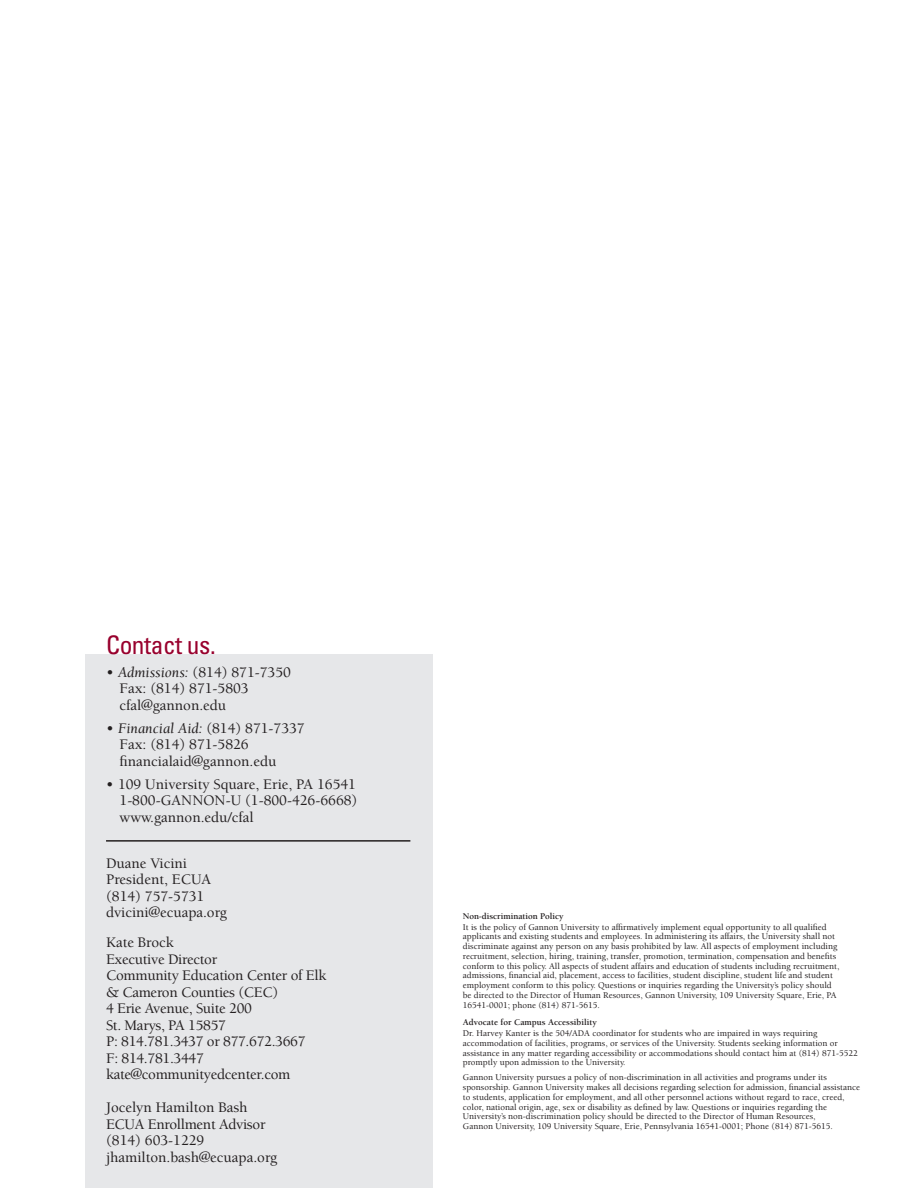
<style>
.page{position:relative;width:918px;height:1188px;background:#fff}
.page>*{position:absolute;margin:0;border:0;box-sizing:border-box;transform-origin:0 0}
.Visit_Head{font:condensed 25.5px "Univers LT Std";letter-spacing:-.02em;color:#98012d}
.Visit_Bullets{font:500 15px/16.5px "Berkeley Std";color:#231f20}
.Visit_Bullets-2{font:500 15px "Berkeley Std";letter-spacing:-.02em;color:#231f20}
.policy_text{font:500 9px/9.8px "Berkeley Std";color:#231f20}
.policy_head{font:700 9px "Berkeley Std";color:#231f20}
.s1{font-weight:400;font-style:italic}
</style>
<div class="page">
<div style="left:85px;top:654px;width:348px;height:534px;background:#e6e7e9"></div>
<hr style="left:106px;top:840px;width:304px;height:2px;background:#231f20">
<p class="Visit_Head" style="left:106px;top:628px;width:111px">Contact us.</p>
<p class="Visit_Bullets" style="left:120px;top:664px;width:173px;text-indent:-14px"><span class="s1">• Admissions:</span> (814) 871-7350<br>Fax: (814) 871-5803 cfal@gannon.edu</p>
<p class="Visit_Bullets" style="left:120px;top:720px;width:187px;text-indent:-14px"><span class="s1">• Financial Aid:</span> (814) 871-7337<br>Fax: (814) 871-5826 financialaid@gannon.edu</p>
<p class="Visit_Bullets" style="left:120px;top:776px;width:239px;text-align:justify;text-indent:-14px">• 109 University Square, Erie, PA 16541<br>1-800-GANNON-U (1-800-426-6668) www.gannon.edu/cfal</p>
<p class="Visit_Bullets" style="left:106px;top:855px;width:83px">Duane Vicini</p>
<p class="Visit_Bullets" style="left:106px;top:872px;width:107px">President, ECUA</p>
<p class="Visit_Bullets" style="left:106px;top:888px;width:100px">(814) 757-5731</p>
<p class="Visit_Bullets" style="left:106px;top:905px;width:122px">dvicini@ecuapa.org</p>
<p class="Visit_Bullets" style="left:106px;top:935px;width:69px">Kate Brock</p>
<p class="Visit_Bullets-2" style="left:106px;top:951px;width:113px">Executive Director</p>
<p class="Visit_Bullets-2" style="left:106px;top:968px;width:222px">Community Education Center of Elk</p>
<p class="Visit_Bullets-2" style="left:106px;top:984px;width:174px">&amp; Cameron Counties (CEC)</p>
<p class="Visit_Bullets-2" style="left:106px;top:1001px;width:147px">4 Erie Avenue, Suite 200</p>
<p class="Visit_Bullets-2" style="left:106px;top:1017px;width:121px">St. Marys, PA 15857</p>
<p class="Visit_Bullets-2" style="left:106px;top:1034px;width:201px">P: 814.781.3437 or 877.672.3667</p>
<p class="Visit_Bullets-2" style="left:106px;top:1050px;width:99px">F: 814.781.3447</p>
<p class="Visit_Bullets-2" style="left:106px;top:1067px;width:186px">kate@communityedcenter.com</p>
<p class="Visit_Bullets" style="left:106px;top:1100px;width:143px">Jocelyn Hamilton Bash</p>
<p class="Visit_Bullets-2" style="left:106px;top:1116px;width:161px">ECUA Enrollment Advisor</p>
<p class="Visit_Bullets" style="left:106px;top:1133px;width:100px">(814) 603-1229</p>
<p class="Visit_Bullets" style="left:106px;top:1149px;width:173px">jhamilton.bash@ecuapa.org</p>
<p class="policy_head" style="left:463px;top:911px;width:102px">Non-discrimination Policy</p>
<p class="policy_text" style="left:463px;top:922px;width:378px">It is the policy of Gannon University to affirmatively implement equal opportunity to all qualified applicants and existing students and employees. In administering its affairs, the University shall not discriminate against any person on any basis prohibited by law. All aspects of employment including recruitment, selection, hiring, training, transfer, promotion, termination, compensation and benefits conform to this policy. All aspects of student affairs and education of students including recruitment, admissions, financial aid, placement, access to facilities, student discipline, student life and student employment conform to this policy. Questions or inquiries regarding the University’s policy should be directed to the Director of Human Resources, Gannon University, 109 University Square, Erie, PA 16541-0001; phone (814) 871-5615.</p>
<p class="policy_head" style="left:463px;top:1018px;width:136px">Advocate for Campus Accessibility</p>
<p class="policy_text" style="left:463px;top:1028px;width:396px">Dr. Harvey Kanter is the 504/ADA coordinator for students who are impaired in ways requiring accommodation of facilities, programs, or services of the University. Students seeking information or assistance in any matter regarding accessibility or accommodations should contact him at (814) 871-5522 promptly upon admission to the University.</p>
<p class="policy_text" style="left:463px;top:1073px;width:399px">Gannon University pursues a policy of non-discrimination in all activities and programs under its sponsorship. Gannon University makes all decisions regarding selection for admission, financial assistance to students, application for employment, and all other personnel actions without regard to race, creed, color, national origin, age, sex or disability as defined by law. Questions or inquiries regarding the University’s non-discrimination policy should be directed to the Director of Human Resources,<br>Gannon University, 109 University Square, Erie, Pennsylvania 16541-0001; Phone (814) 871-5615.</p>
</div>
